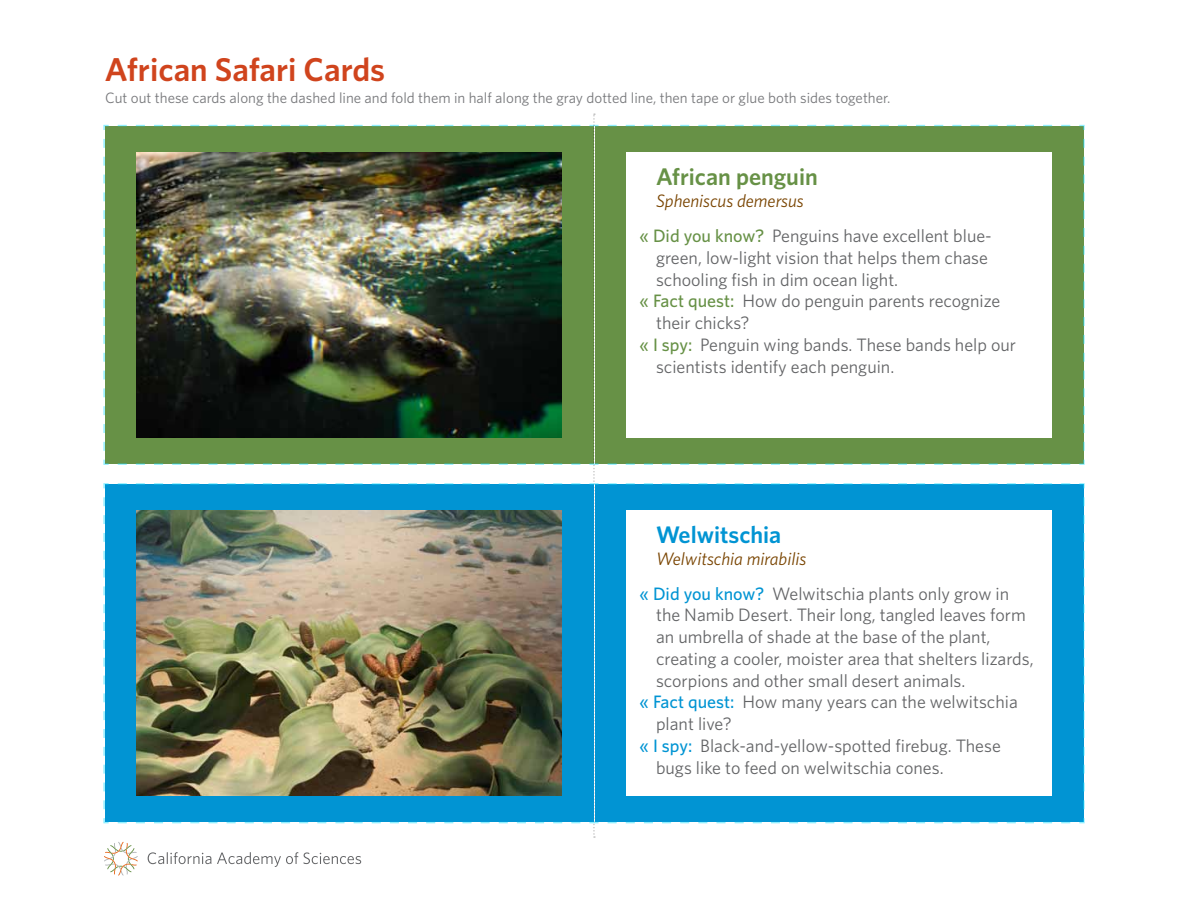
<style>
.page{position:relative;width:1188px;height:918px;background:#fff}
.page>*{position:absolute;margin:0;border:0;box-sizing:border-box;transform-origin:0 0}
.t1{font:600 33px "Whitney";color:#d0441d}
.t2{font:600 24px "Whitney";color:#679146}
.t3{font:600 24px "Whitney";color:#0194d3}
.t4{font:18px/35.2px "Whitney";color:#636466}
.t5{font:15px "Whitney";color:#77787b}
.s1{font-style:italic;color:#794400}
.s2{font-weight:500;color:#679146}
.s3{font-weight:500;color:#0194d3}
</style>
<div class="page">
<img style="left:103px;top:113px;width:972px;height:763px">
<h1 class="t1" style="left:105px;top:47px;width:282px">African Safari Cards</h1>
<p class="t5" style="left:105px;top:88px;width:787px">Cut out these cards along the dashed line and fold them in half along the gray dotted line, then tape or glue both sides together.</p>
<h2 class="t2" style="left:656px;top:161px;width:163px">African penguin</h2>
<p class="t4" style="left:640px;top:183px;width:354px;text-indent:17px"><span class="s1">Spheniscus demersus<br></span><span class="s2">« Did you know?</span> Penguins have excellent blue-</p>
<p class="t4" style="left:656px;top:239px;width:333px">green, low-light vision that helps them chase</p>
<p class="t4" style="left:656px;top:261px;width:244px">schooling fish in dim ocean light.</p>
<p class="t4" style="left:640px;top:283px;width:362px"><span class="s2">« Fact quest:</span> How do penguin parents recognize</p>
<p class="t4" style="left:656px;top:305px;width:95px">their chicks?</p>
<p class="t4" style="left:640px;top:326px;width:378px"><span class="s2">« I spy:</span> Penguin wing bands. These bands help our</p>
<p class="t4" style="left:656px;top:348px;width:240px">scientists identify each penguin.</p>
<h2 class="t3" style="left:656px;top:519px;width:127px">Welwitschia</h2>
<p class="t4" style="left:640px;top:541px;width:371px;line-height:34.5px;text-indent:17px"><span class="s1">Welwitschia mirabilis<br></span><span class="s3">« Did you know?</span> Welwitschia plants only grow in</p>
<p class="t4" style="left:656px;top:597px;width:371px">the Namib Desert. Their long, tangled leaves form</p>
<p class="t4" style="left:656px;top:619px;width:336px">an umbrella of shade at the base of the plant,</p>
<p class="t4" style="left:656px;top:641px;width:379px">creating a cooler, moister area that shelters lizards,</p>
<p class="t4" style="left:656px;top:662px;width:311px">scorpions and other small desert animals.</p>
<p class="t4" style="left:640px;top:684px;width:380px"><span class="s3">« Fact quest:</span> How many years can the welwitschia</p>
<p class="t4" style="left:656px;top:706px;width:77px">plant live?</p>
<p class="t4" style="left:640px;top:728px;width:363px"><span class="s3">« I spy:</span> Black-and-yellow-spotted firebug. These</p>
<p class="t4" style="left:656px;top:749px;width:289px">bugs like to feed on welwitschia cones.</p>
</div>
